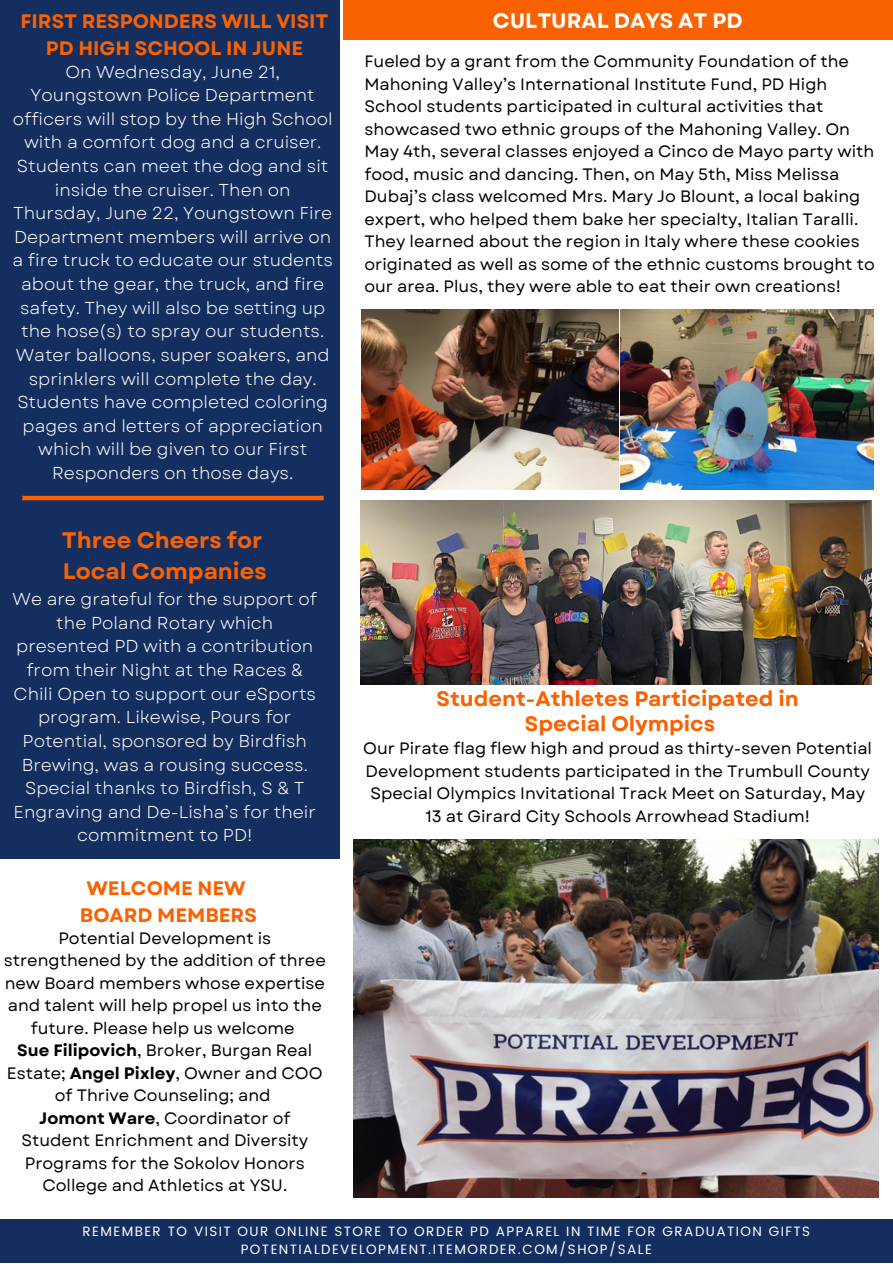
<style>
.page{position:relative;width:893px;height:1264px;background:#fff}
.page>*{position:absolute;margin:0;border:0;box-sizing:border-box;transform-origin:0 0}
.t1{font:700 22.5px "Garet";color:#fa6100}
.t2{font:700 21px "Garet";color:#fa6100}
.t3{font:700 21px "Garet";color:#fff}
.t4{font:700 19.5px/27px "Garet";color:#fa6100;text-align:center}
.t5{font:17.25px/23.5px "Garet";color:#fff;text-align:center}
.t6{font:16.5px/22.5px "Garet";color:#000;text-align:center}
.t7{font:13.5px "Poppins";letter-spacing:.105em;color:#fff}
.s1{font-weight:700}
</style>
<div class="page">
<div style="left:343px;top:0;width:549px;height:40px;background:#fa6100"></div>
<div style="left:0;top:0;width:340px;height:858px;background:#142e60"></div>
<div style="left:0;top:1218px;width:892px;height:44px;background:#142e60"></div>
<img style="left:621px;top:309px;width:252px;height:180px">
<img style="left:361px;top:309px;width:257px;height:180px">
<img style="left:353px;top:839px;width:525px;height:358px">
<img style="left:360px;top:500px;width:511px;height:184px">
<hr style="left:22px;top:496px;width:302px;height:4px;background:#fa6100">
<p class="t4" style="left:21px;top:8px;width:309px">FIRST RESPONDERS WILL VISIT<br>PD HIGH SCHOOL IN JUNE</p>
<p class="t5" style="left:13px;top:60px;width:322px">On Wednesday, June 21,<br>Youngstown Police Department officers will stop by the High School with a comfort dog and a cruiser.<br>Students can meet the dog and sit inside the cruiser. Then on<br>Thursday, June 22, Youngstown Fire<br>Department members will arrive on a fire truck to educate our students about the gear, the truck, and fire safety. They will also be setting up the hose(s) to spray our students.<br>Water balloons, super soakers, and sprinklers will complete the day.<br>Students have completed coloring pages and letters of appreciation which will be given to our First<br>Responders on those days.</p>
<p class="t1" style="left:62px;top:523px;width:202px">Three Cheers for</p>
<p class="t1" style="left:63px;top:555px;width:205px">Local Companies</p>
<p class="t5" style="left:13px;top:587px;width:306px">We are grateful for the support of the Poland Rotary which presented PD with a contribution from their Night at the Races &amp;<br>Chili Open to support our eSports program. Likewise, Pours for<br>Potential, sponsored by Birdfish<br>Brewing, was a rousing success.<br>Special thanks to Birdfish, S &amp; T<br>Engraving and De-Lisha’s for their commitment to PD!</p>
<p class="t4" style="left:86px;top:874px;width:161px">WELCOME NEW</p>
<p class="t4" style="left:80px;top:901px;width:178px">BOARD MEMBERS</p>
<p class="t6" style="left:4px;top:926px;width:323px">Potential Development is strengthened by the addition of three new Board members whose expertise and talent will help propel us into the future. Please help us welcome</p>
<p class="t6" style="left:7px;top:1039px;width:317px"><span class="s1">Sue Filipovich</span>, Broker, Burgan Real<br>Estate; <span class="s1">Angel Pixley</span>, Owner and COO of Thrive Counseling; and</p>
<p class="t6" style="left:21px;top:1106px;width:288px"><span class="s1">Jomont Ware</span>, Coordinator of<br>Student Enrichment and Diversity<br>Programs for the Sokolov Honors<br>College and Athletics at YSU.</p>
<p class="t3" style="left:492px;top:5px;width:251px">CULTURAL DAYS AT PD</p>
<p class="t6" style="left:364px;top:50px;width:512px;text-align:left">Fueled by a grant from the Community Foundation of the Mahoning Valley’s International Institute Fund, PD High School students participated in cultural activities that showcased two ethnic groups of the Mahoning Valley. On May 4th, several classes enjoyed a Cinco de Mayo party with food, music and dancing. Then, on May 5th, Miss Melissa Dubaj’s class welcomed Mrs. Mary Jo Blount, a local baking expert, who helped them bake her specialty, Italian Taralli.<br>They learned about the region in Italy where these cookies originated as well as some of the ethnic customs brought to our area. Plus, they were able to eat their own creations!</p>
<p class="t2" style="left:436px;top:683px;width:364px">Student-Athletes Participated in</p>
<p class="t2" style="left:525px;top:708px;width:192px">Special Olympics</p>
<p class="t6" style="left:363px;top:737px;width:510px">Our Pirate flag flew high and proud as thirty-seven Potential Development students participated in the Trumbull County Special Olympics Invitational Track Meet on Saturday, May 13 at Girard City Schools Arrowhead Stadium!</p>
<p class="t7" style="left:83px;top:1223px;width:729px">REMEMBER TO VISIT OUR ONLINE STORE TO ORDER PD APPAREL IN TIME FOR GRADUATION GIFTS</p>
<p class="t7" style="left:241px;top:1241px;width:412px">POTENTIALDEVELOPMENT.ITEMORDER.COM/SHOP/SALE</p>
</div>
